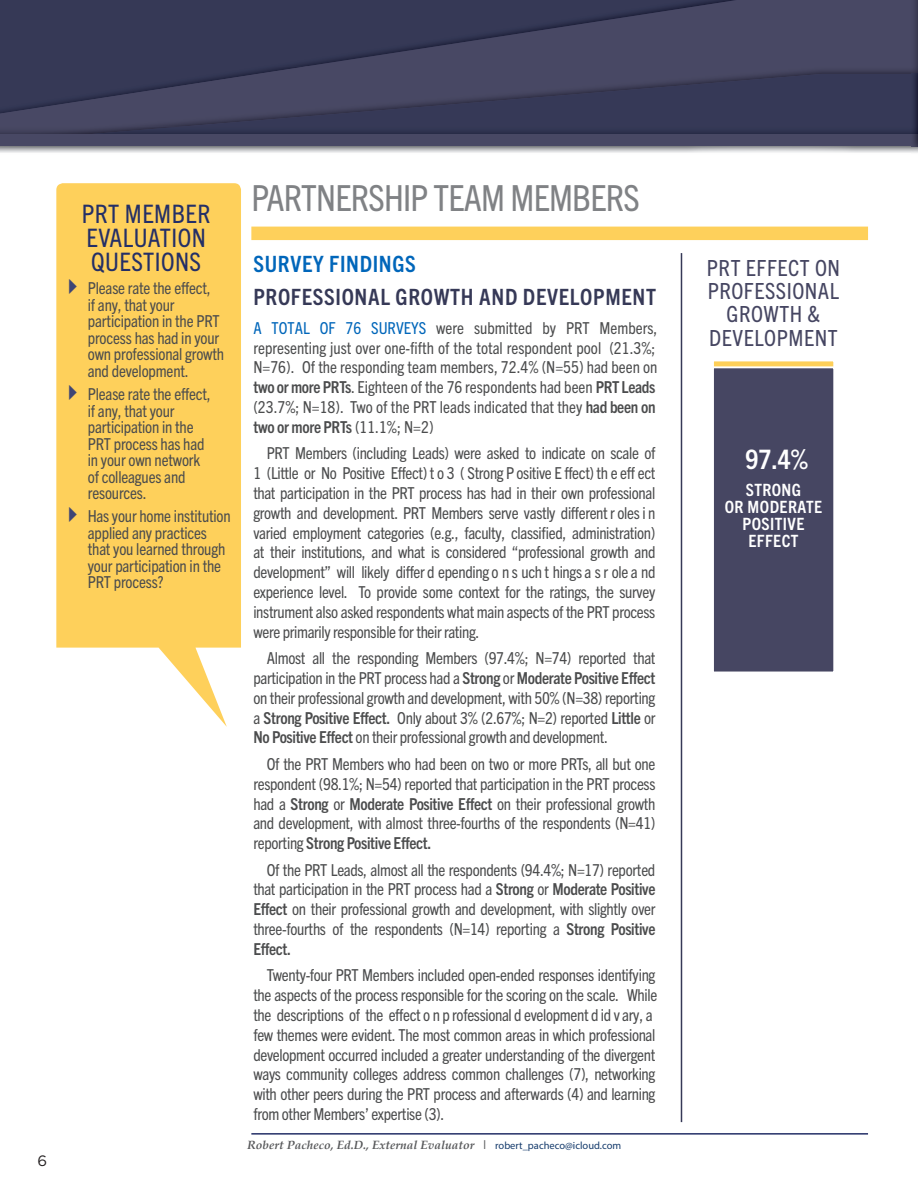
<style>
.page{position:relative;width:918px;height:1188px;background:#fff}
.page>*{position:absolute;margin:0;border:0;box-sizing:border-box;transform-origin:0 0}
.t1{font:condensed 36px "Trade Gothic Next LT Pro";letter-spacing:-.02em;color:#808285}
.t2{font:700 condensed 26.85px "Trade Gothic Next LT Pro";color:#fff}
.t3{font:condensed 25.5px/24px "Trade Gothic Next LT Pro";letter-spacing:.02em;color:#242f67}
.t4{font:700 condensed 22.5px "Trade Gothic Next LT Pro";letter-spacing:.03em;color:#363957}
.t5{font:700 condensed 22.5px "Trade Gothic Next LT Pro";letter-spacing:.03em;color:#0066ba}
.t6{font:condensed 22.35px/23.4px "Trade Gothic Next LT Pro";letter-spacing:.025em;color:#464662;text-align:center}
.t7{font:700 condensed 16.95px/17px "Trade Gothic Next LT Pro";letter-spacing:.025em;color:#fff;text-align:center}
.t8{font:condensed 16.5px/19.8px "Trade Gothic Next LT Pro";letter-spacing:-.02em;color:#4b4c4d}
.t9{font:condensed 16.5px/19.8px "Trade Gothic Next LT Pro";color:#4b4c4d}
.t10{font:15px "Gotham";color:#231f20}
.t11{font:italic 700 12px "Palatino";color:#57585a}
.s1{color:#0066ba}
.s2{font-weight:700}
.s3{font-family:"Myriad Pro";font-weight:400;font-style:normal;font-size:10.5px;color:#153b6c}
</style>
<div class="page">
<hr style="left:681px;top:253px;width:1px;height:869px;background:#363957">
<div style="left:251px;top:227px;width:617px;height:13px;background:#fed05b"></div>
<hr style="left:251px;top:1133px;width:617px;height:2px;background:#242f67">
<svg style="left:0;top:0;width:911px;height:66px;background:#3d3e5b"></svg>
<img style="left:0;top:66px;width:911px;height:8px">
<svg style="left:0;top:74px;width:911px;height:52px;background:#3c3e5b"></svg>
<img style="left:0;top:126px;width:81px;height:9px">
<img style="left:81px;top:126px;width:830px;height:9px">
<div style="left:0;top:135px;width:918px;height:11px;background:#484864"></div>
<img style="left:911px;top:0;width:7px;height:66px">
<svg style="left:911px;top:66px;width:7px;height:8px"></svg>
<img style="left:911px;top:74px;width:7px;height:52px">
<svg style="left:911px;top:126px;width:7px;height:27px"></svg>
<svg style="left:56px;top:183px;width:185px;height:544px;background:#fed671"></svg>
<div style="left:713px;top:360px;width:121px;height:9px;background:#fecf58"></div>
<div style="left:712px;top:359px;width:123px;height:11px;border:2px solid #fff"></div>
<div style="left:713px;top:367px;width:121px;height:305px;background:#464662"></div>
<div style="left:712px;top:366px;width:123px;height:307px;border:2px solid #fff"></div>
<svg style="left:69px;top:279px;width:8px;height:15px"></svg>
<svg style="left:69px;top:385px;width:8px;height:15px"></svg>
<svg style="left:69px;top:507px;width:8px;height:15px"></svg>
<p class="t10" style="left:37px;top:1151px;width:11px">6</p>
<h4 class="t3" style="left:82px;top:200px;width:130px">PRT MEMBER<br>EVALUATION<br>QUESTIONS</h4>
<p class="t8" style="left:88px;top:279px;width:138px;line-height:16.5px">Please rate the effect,<br>if any, that your participation in the PRT process has had in your own professional growth and development.</p>
<p class="t8" style="left:88px;top:385px;width:124px;line-height:16.5px">Please rate the effect, if any, that your participation in the<br>PRT process has had in your own network of colleagues and resources.</p>
<p class="t8" style="left:88px;top:507px;width:144px;line-height:16.5px">Has your home institution applied any practices that you learned through your participation in the<br>PRT process?</p>
<h3 class="t1" style="left:251px;top:173px;width:390px">PARTNERSHIP TEAM MEMBERS</h3>
<h4 class="t5" style="left:253px;top:248px;width:164px">SURVEY FINDINGS</h4>
<h5 class="t4" style="left:253px;top:282px;width:404px">PROFESSIONAL GROWTH AND DEVELOPMENT</h5>
<p class="t9" style="left:253px;top:317px;width:406px"><span class="s1">A TOTAL OF 76 SURVEYS</span> were submitted by PRT Members, representing just over one-fifth of the total respondent pool (21.3%; N=76). Of the responding team members, 72.4% (N=55) had been on <span class="s2">two or more PRTs</span>. Eighteen of the 76 respondents had been <span class="s2">PRT Leads </span>(23.7%; N=18). Two of the PRT leads indicated that they <span class="s2">had been on two or more PRTs</span> (11.1%; N=2)</p>
<p class="t8" style="left:253px;top:442px;width:404px;text-align:justify;text-indent:13px">PRT Members (including Leads) were asked to indicate on scale of 1 (Little or No Positive Effect) t o 3 ( Strong P ositive E ffect) th e eff ect that participation in the PRT process has had in their own professional growth and development. PRT Members serve vastly different r oles i n varied employment categories (e.g., faculty, classified, administration) at their institutions, and what is considered “professional growth and development” will likely differ d epending o n s uch t hings a s r ole a nd experience level. To provide some context for the ratings, the survey instrument also asked respondents what main aspects of the PRT process were primarily responsible for their rating.</p>
<p class="t8" style="left:253px;top:647px;width:404px;text-align:justify;text-indent:13px">Almost all the responding Members (97.4%; N=74) reported that participation in the PRT process had a <span class="s2">Strong</span> or <span class="s2">Moderate Positive Effect </span>on their professional growth and development, with 50% (N=38) reporting a <span class="s2">Strong Positive Effect.</span> Only about 3% (2.67%; N=2) reported <span class="s2">Little</span> or <span class="s2">No Positive Effect</span> on their professional growth and development.</p>
<p class="t8" style="left:253px;top:753px;width:404px;text-align:justify;text-indent:13px">Of the PRT Members who had been on two or more PRTs, all but one respondent (98.1%; N=54) reported that participation in the PRT process had a <span class="s2">Strong</span> or <span class="s2">Moderate Positive Effect</span> on their professional growth and development, with almost three-fourths of the respondents (N=41) reporting <span class="s2">Strong Positive Effect.</span></p>
<p class="t8" style="left:253px;top:859px;width:404px;text-align:justify;text-indent:13px">Of the PRT Leads, almost all the respondents (94.4%; N=17) reported that participation in the PRT process had a <span class="s2">Strong</span> or <span class="s2">Moderate Positive Effect</span> on their professional growth and development, with slightly over three-fourths of the respondents (N=14) reporting a <span class="s2">Strong Positive Effect.</span></p>
<p class="t8" style="left:253px;top:965px;width:405px;text-indent:13px">Twenty-four PRT Members included open-ended responses identifying the aspects of the process responsible for the scoring on the scale. While the descriptions of the effect o n p rofessional d evelopment d id v ary, a few themes were evident. The most common areas in which professional development occurred included a greater understanding of the divergent ways community colleges address common challenges (7), networking with other peers during the PRT process and afterwards (4) and learning from other Members’ expertise (3).</p>
<p class="t11" style="left:247px;top:1135px;width:375px">Robert Pacheco, Ed.D., External Evaluator | <span class="s3">robert_pacheco@icloud.com</span></p>
<p class="t6" style="left:707px;top:254px;width:135px">PRT EFFECT ON<br>PROFESSIONAL<br>GROWTH &amp;<br>DEVELOPMENT</p>
<p class="t2" style="left:745px;top:441px;width:64px">97.4%</p>
<p class="t7" style="left:725px;top:480px;width:99px">STRONG<br>OR MODERATE<br>POSITIVE<br>EFFECT</p>
</div>
